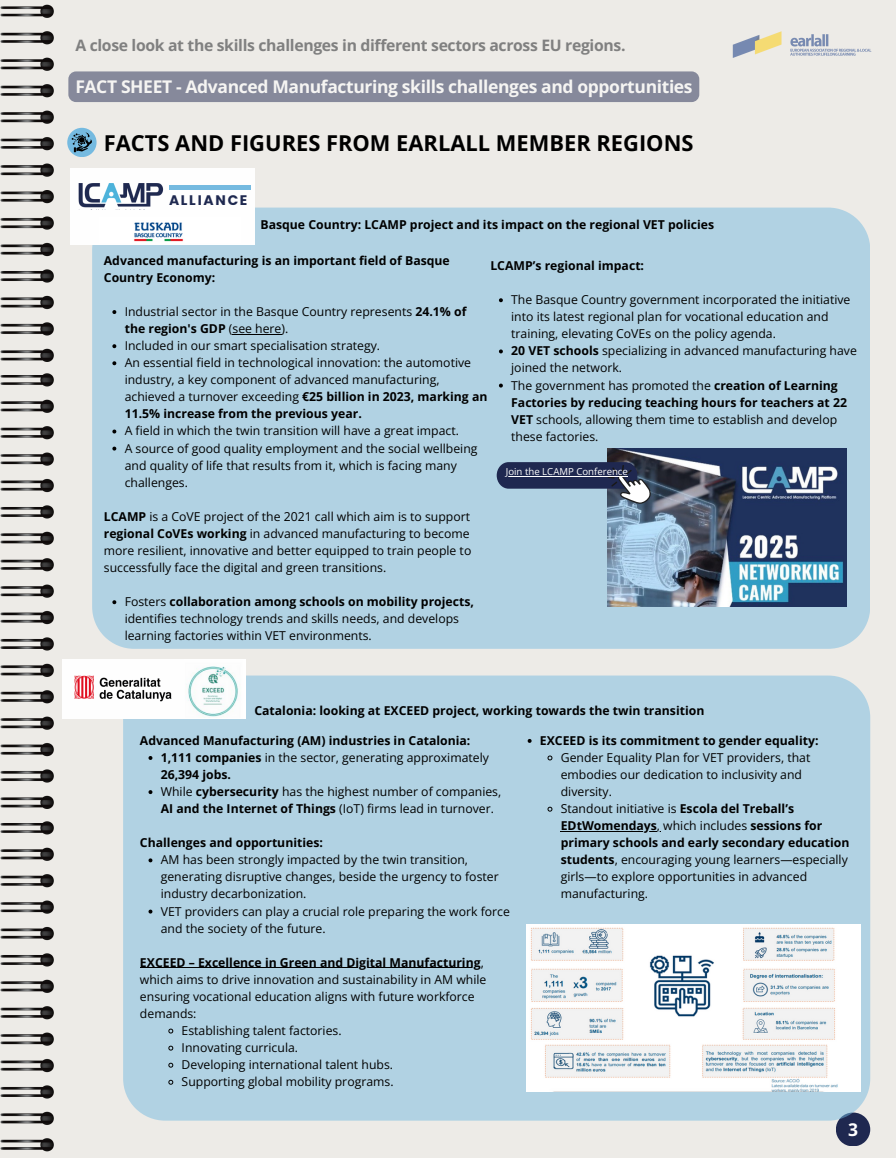
<style>
.page{position:relative;width:896px;height:1158px;background:#edebe7}
.page>*{position:absolute;margin:0;border:0;box-sizing:border-box;transform-origin:0 0}
.t1{font:700 21.88px "Open Sans";color:#000}
.t2{font:700 17.5px "Open Sans";letter-spacing:-.02em;color:#fff}
.t3{font:700 15.75px "Open Sans";letter-spacing:-.02em;color:#808080}
.t4{font:700 13.83px "Poppins";letter-spacing:.125em;color:#1f2950}
.t5{font:12.25px/17.1px "Open Sans";color:#000}
.t6{font:700 12.25px/17.1px "Open Sans";color:#000}
.t7{font:9.62px "Open Sans";color:#fff}
.s1{font-weight:700}
.s2{font-weight:400}
</style>
<div class="page">
<img style="left:0;top:821px;width:53px;height:331px">
<img style="left:0;top:373px;width:53px;height:436px">
<img style="left:0;top:4px;width:53px;height:357px">
<img style="left:732px;top:31px;width:140px;height:26px">
<svg style="left:836px;top:1120px;width:34px;height:26px"></svg>
<div style="left:92px;top:207px;width:777px;height:442px;background:#b1d2e3"></div>
<div style="left:70px;top:169px;width:184px;height:76px;background:#fefefe"></div>
<div style="left:123px;top:675px;width:747px;height:445px;background:#b1d2e3"></div>
<div style="left:62px;top:658px;width:183px;height:60px;background:#fefefe"></div>
<div style="left:67px;top:128px;width:30px;height:29px;background:#75bae0;border-radius:50%"></div>
<img style="left:134px;top:222px;width:49px;height:20px">
<svg style="left:72px;top:132px;width:20px;height:20px"></svg>
<img style="left:78px;top:183px;width:86px;height:25px">
<div style="left:169px;top:185px;width:82px;height:5px;background:#75bae0"></div>
<img style="left:607px;top:448px;width:240px;height:159px">
<svg style="left:497px;top:462px;width:154px;height:42px;background:#596884"></svg>
<img style="left:186px;top:666px;width:54px;height:51px">
<img style="left:74px;top:675px;width:98px;height:27px">
<img style="left:526px;top:925px;width:334px;height:166px">
<svg style="left:499px;top:298px;width:4px;height:4px"></svg>
<svg style="left:499px;top:349px;width:4px;height:4px"></svg>
<svg style="left:499px;top:383px;width:4px;height:4px"></svg>
<svg style="left:112px;top:310px;width:4px;height:4px"></svg>
<hr style="left:232px;top:334px;width:49px;height:1px;background:#000">
<svg style="left:112px;top:344px;width:4px;height:4px"></svg>
<svg style="left:112px;top:361px;width:4px;height:4px"></svg>
<svg style="left:112px;top:429px;width:4px;height:4px"></svg>
<svg style="left:112px;top:446px;width:4px;height:4px"></svg>
<svg style="left:112px;top:600px;width:4px;height:4px"></svg>
<svg style="left:528px;top:739px;width:3px;height:4px"></svg>
<svg style="left:547px;top:755px;width:6px;height:6px"></svg>
<svg style="left:547px;top:806px;width:6px;height:6px"></svg>
<hr style="left:561px;top:831px;width:96px;height:1px;background:#000">
<svg style="left:148px;top:756px;width:4px;height:4px"></svg>
<svg style="left:148px;top:790px;width:4px;height:4px"></svg>
<svg style="left:148px;top:858px;width:4px;height:4px"></svg>
<svg style="left:148px;top:909px;width:4px;height:4px"></svg>
<hr style="left:140px;top:967px;width:341px;height:1px;background:#000">
<svg style="left:168px;top:1028px;width:6px;height:6px"></svg>
<svg style="left:168px;top:1045px;width:6px;height:6px"></svg>
<svg style="left:168px;top:1062px;width:6px;height:6px"></svg>
<svg style="left:168px;top:1079px;width:6px;height:6px"></svg>
<div style="left:68px;top:71px;width:631px;height:31px;background:#86899b;border-radius:8px"></div>
<hr style="left:506px;top:476px;width:122px;height:1px;background:#fff">
<h2 class="t3" style="left:75px;top:35px;width:552px">A close look at the skills challenges in different sectors across EU regions.</h2>
<h2 class="t2" style="left:75px;top:75px;width:619px">FACT SHEET - Advanced Manufacturing skills challenges and opportunities</h2>
<p class="t1" style="left:104px;top:128px;width:591px">FACTS AND FIGURES FROM EARLALL MEMBER REGIONS</p>
<p class="t4" style="left:169px;top:190px;width:80px">ALLIANCE</p>
<p class="t6" style="left:260px;top:215px;width:455px">Basque Country: LCAMP project and its impact on the regional VET policies</p>
<h1 class="t6" style="left:104px;top:251px;width:347px">Advanced manufacturing is an important field of Basque<br>Country Economy:</h1>
<p class="t5" style="left:125px;top:303px;width:343px">Industrial sector in the Basque Country represents <span class="s1">24.1% of the region's GDP</span> (see here).</p>
<p class="t5" style="left:125px;top:337px;width:257px">Included in our smart specialisation strategy.</p>
<h3 class="t5" style="left:125px;top:354px;width:364px">An essential field in technological innovation: the automotive industry, a key component of advanced manufacturing, achieved a turnover exceeding <span class="s1">€25 billion in 2023, marking an 11.5% increase from the previous year.</span></h3>
<h3 class="t5" style="left:125px;top:422px;width:336px">A field in which the twin transition will have a great impact.</h3>
<p class="t5" style="left:125px;top:439px;width:354px">A source of good quality employment and the social wellbeing and quality of life that results from it, which is facing many challenges.</p>
<p class="t5" style="left:104px;top:507px;width:369px"><span class="s1">LCAMP</span> is a CoVE project of the 2021 call which aim is to support <span class="s1">regional CoVEs working</span> in advanced manufacturing to become more resilient, innovative and better equipped to train people to successfully face the digital and green transitions.</p>
<p class="t5" style="left:125px;top:593px;width:351px">Fosters <span class="s1">collaboration among schools on mobility projects, </span>identifies technology trends and skills needs, and develops learning factories within VET environments.</p>
<p class="t6" style="left:490px;top:257px;width:155px">LCAMP’s regional impact:</p>
<p class="t5" style="left:511px;top:291px;width:341px">The Basque Country government incorporated the initiative into its latest regional plan for vocational education and training, elevating CoVEs on the policy agenda.</p>
<h2 class="t5" style="left:511px;top:342px;width:347px"><span class="s1">20 VET schools</span> specializing in advanced manufacturing have joined the network.</h2>
<p class="t5" style="left:511px;top:376px;width:337px">The government has promoted the <span class="s1">creation of Learning Factories by reducing teaching hours for teachers at 22<br>VET</span> schools, allowing them time to establish and develop these factories.</p>
<p class="t7" style="left:506px;top:465px;width:124px">Join the LCAMP Conference</p>
<h3 class="t6" style="left:254px;top:702px;width:452px">Catalonia: looking at EXCEED project, working towards the twin transition</h3>
<p class="t6" style="left:140px;top:731px;width:332px">Advanced Manufacturing (AM) industries in Catalonia:</p>
<p class="t5" style="left:161px;top:748px;width:330px"><span class="s1">1,111 companies</span> in the sector, generating approximately<br><span class="s1">26,394 jobs.</span></p>
<p class="t5" style="left:161px;top:783px;width:342px">While <span class="s1">cybersecurity</span> has the highest number of companies,<br><span class="s1">AI and the Internet of Things</span> (IoT) firms lead in turnover.</p>
<p class="t6" style="left:140px;top:834px;width:185px">Challenges and opportunities:</p>
<p class="t5" style="left:161px;top:851px;width:339px">AM has been strongly impacted by the twin transition, generating disruptive changes, beside the urgency to foster industry decarbonization.</p>
<p class="t5" style="left:161px;top:902px;width:351px">VET providers can play a crucial role preparing the work force and the society of the future.</p>
<p class="t5" style="left:140px;top:953px;width:348px"><span class="s1">EXCEED – Excellence in Green and Digital Manufacturing</span>, which aims to drive innovation and sustainability in AM while ensuring vocational education aligns with future workforce demands:</p>
<p class="t5" style="left:182px;top:1021px;width:161px">Establishing talent factories.</p>
<h3 class="t5" style="left:182px;top:1038px;width:118px">Innovating curricula.</h3>
<p class="t5" style="left:182px;top:1056px;width:213px">Developing international talent hubs.</p>
<p class="t5" style="left:182px;top:1073px;width:213px">Supporting global mobility programs.</p>
<p class="t6" style="left:540px;top:731px;width:280px">EXCEED is its commitment to gender equality:</p>
<p class="t5" style="left:561px;top:748px;width:251px">Gender Equality Plan for VET providers, that embodies our dedication to inclusivity and diversity.</p>
<h4 class="t5" style="left:561px;top:800px;width:235px">Standout initiative is <span class="s1">Escola del Treball’s</span></h4>
<p class="t6" style="left:561px;top:817px;width:263px">EDtWomendays<span class="s2">, which includes</span> sessions for</p>
<h3 class="t5" style="left:561px;top:834px;width:290px"><span class="s1">primary schools and early secondary education students</span>, encouraging young learners—especially girls—to explore opportunities in advanced manufacturing.</h3>
<p class="t2" style="left:848px;top:1117px;width:11px">3</p>
</div>
